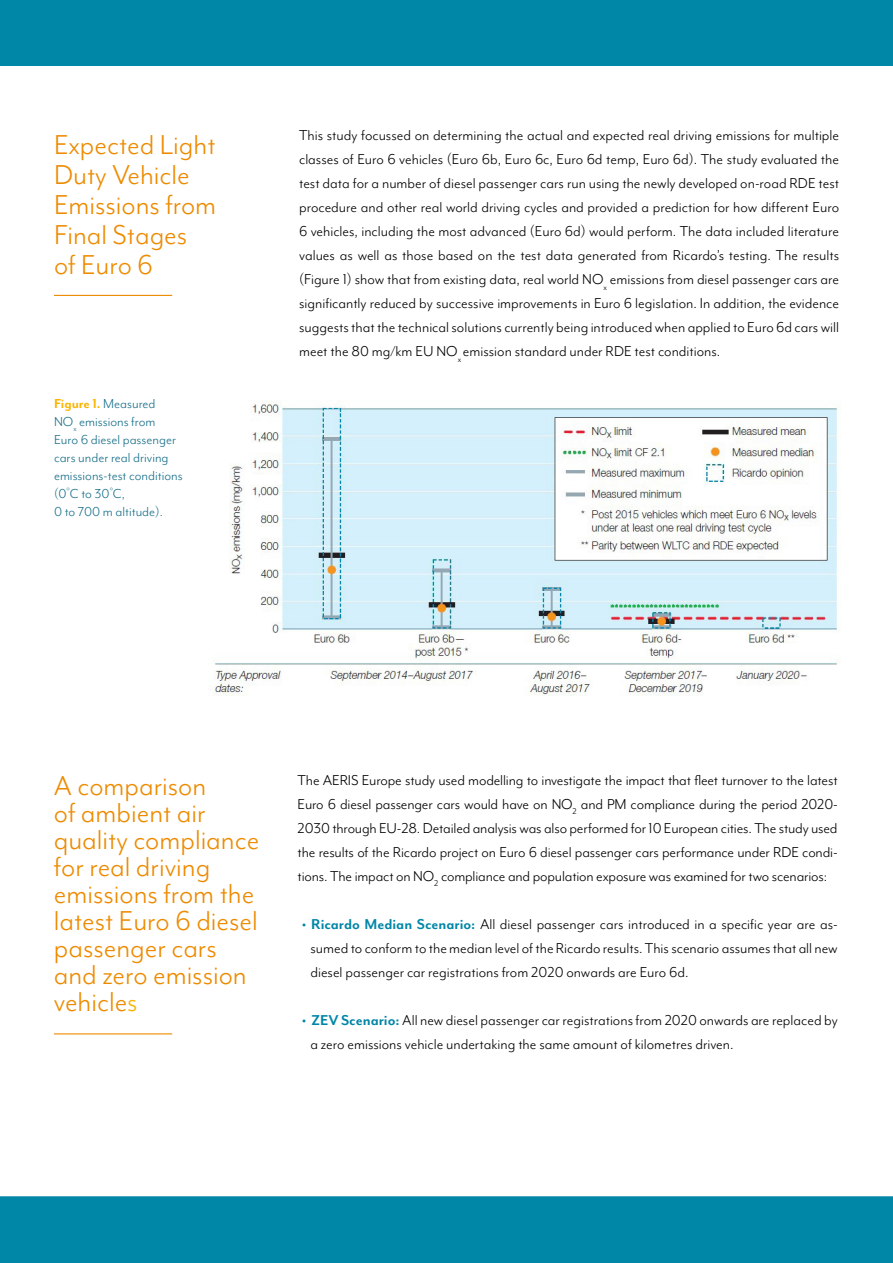
<style>
.page{position:relative;width:893px;height:1263px;background:#fff}
.page>*{position:absolute;margin:0;border:0;box-sizing:border-box;transform-origin:0 0}
.t1{font:31.5px/27px "Mr Eaves Mod OT";color:#ed8b00}
.t2{font:16.5px/24px "Mr Eaves Mod OT";color:#000;text-align:justify}
.t3{font:15px/18px "Mr Eaves Mod OT";color:#186f8a}
.s1{font-weight:700;color:#fab400}
.s2{color:#fab400}
.s3{font-weight:700;color:#0086a7}
</style>
<div class="page">
<div style="left:0;top:0;width:893px;height:66px;background:#0086a7"></div>
<div style="left:0;top:1196px;width:893px;height:67px;background:#0086a7"></div>
<img style="left:211px;top:401px;width:629px;height:295px">
<hr style="left:54px;top:295px;width:118px;height:1px;background:#ed8b00">
<hr style="left:54px;top:1033px;width:118px;height:1px;background:#ed8b00">
<h1 class="t1" style="left:54px;top:130px;width:164px;line-height:30px">Expected Light<br>Duty Vehicle<br>Emissions from<br>Final Stages of Euro 6</h1>
<p class="t3" style="left:54px;top:395px;width:130px"><span class="s1">Figure 1.</span> Measured<br>NO<sub>x</sub> emissions from<br>Euro 6 diesel passenger cars under real driving emissions-test conditions (0<sup>°</sup>C to 30<sup>°</sup>C,<br>0 to 700 m altitude).</p>
<p class="t2" style="left:299px;top:123px;width:542px">This study focussed on determining the actual and expected real driving emissions for multiple classes of Euro 6 vehicles (Euro 6b, Euro 6c, Euro 6d temp, Euro 6d). The study evaluated the test data for a number of diesel passenger cars run using the newly developed on-road RDE test procedure and other real world driving cycles and provided a prediction for how different Euro 6 vehicles, including the most advanced (Euro 6d) would perform. The data included literature values as well as those based on the test data generated from Ricardo’s testing. The results (Figure 1) show that from existing data, real world NO<sub>x</sub> emissions from diesel passenger cars are significantly reduced by successive improvements in Euro 6 legislation. In addition, the evidence suggests that the technical solutions currently being introduced when applied to Euro 6d cars will meet the 80 mg/km EU NO<sub>x</sub> emission standard under RDE test conditions.</p>
<h1 class="t1" style="left:54px;top:772px;width:207px">A comparison<br>of ambient air quality compliance for real driving emissions from the latest Euro 6 diesel passenger cars and zero emission vehicle<span class="s2">s</span></h1>
<p class="t2" style="left:298px;top:768px;width:542px">The AERIS Europe study used modelling to investigate the impact that fleet turnover to the latest Euro 6 diesel passenger cars would have on NO<sub>2</sub> and PM compliance during the period 2020- 2030 through EU-28. Detailed analysis was also performed for 10 European cities. The study used the results of the Ricardo project on Euro 6 diesel passenger cars performance under RDE condi&shy;tions. The impact on NO<sub>2</sub> compliance and population exposure was examined for two scenarios:</p>
<p class="t2" style="left:310px;top:912px;width:529px;text-indent:-8px"><span class="s3">• Ricardo Median Scenario:</span> All diesel passenger cars introduced in a specific year are as&shy;sumed to conform to the median level of the Ricardo results. This scenario assumes that all new diesel passenger car registrations from 2020 onwards are Euro 6d.</p>
<p class="t2" style="left:310px;top:1008px;width:529px;text-indent:-8px"><span class="s3">• ZEV Scenario:</span> All new diesel passenger car registrations from 2020 onwards are replaced by a zero emissions vehicle undertaking the same amount of kilometres driven.</p>
</div>
